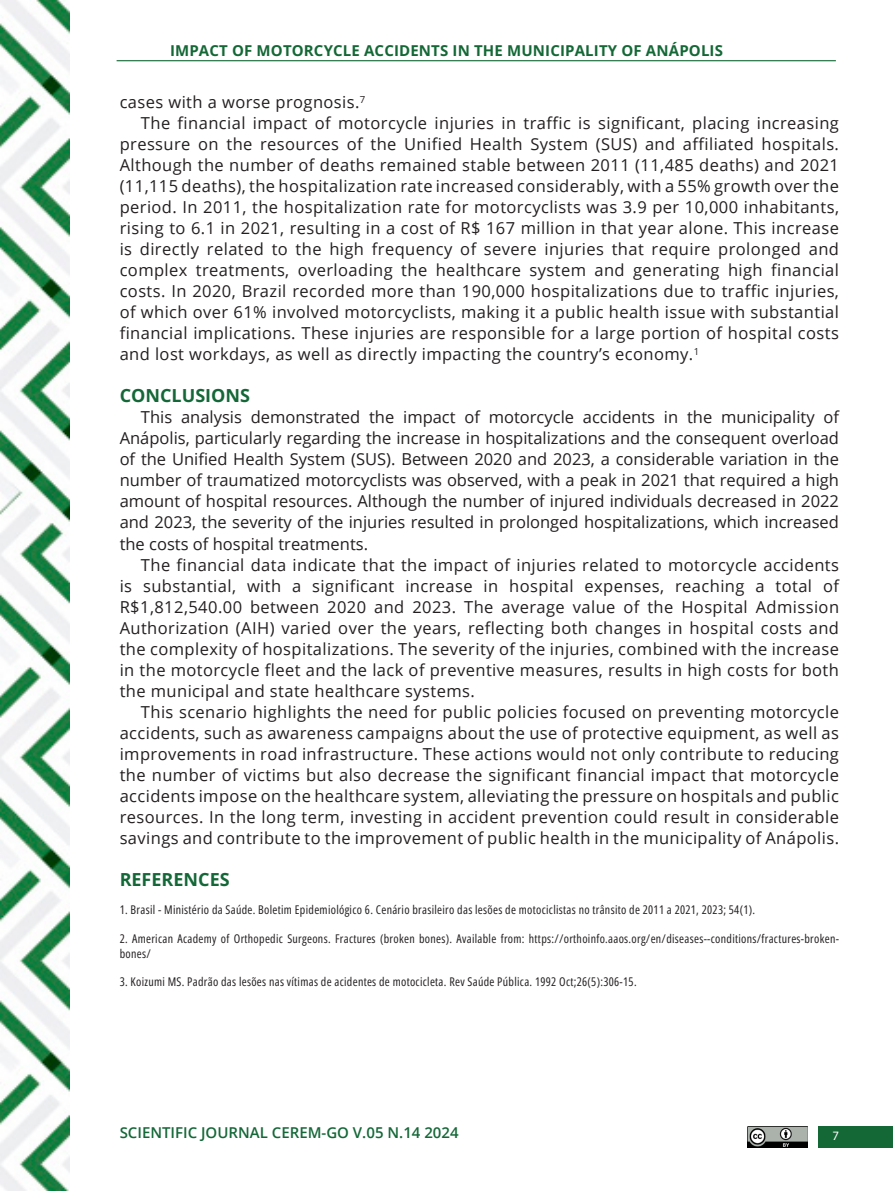
<style>
.page{position:relative;width:893px;height:1191px;background:#fff}
.page>*{position:absolute;margin:0;border:0;box-sizing:border-box;transform-origin:0 0}
.t1{font:700 18px "Open Sans";color:#146838}
.t2{font:18px "Myriad Arabic";color:#fff}
.t3{font:16.5px/21px "Open Sans";letter-spacing:.025em;color:#231f20;text-align:justify}
.t4{font:700 15px "Open Sans";letter-spacing:.01em;color:#146836}
.t5{font:600 15px "Open Sans";color:#146838}
.t6{font:12px/14.4px "Open Sans Condensed";letter-spacing:.025em;color:#231f20}
</style>
<div class="page">
<div style="left:818px;top:1126px;width:75px;height:21px;background:#146836"></div>
<img style="left:0;top:0;width:69px;height:1191px">
<img style="left:747px;top:1126px;width:60px;height:21px">
<hr style="left:117px;top:60px;width:719px;height:1px;background:#146836">
<p class="t4" style="left:170px;top:40px;width:554px">IMPACT OF MOTORCYCLE ACCIDENTS IN THE MUNICIPALITY OF ANÁPOLIS</p>
<p class="t3" style="left:120px;top:91px;width:247px">cases with a worse prognosis.<sup>7</sup></p>
<p class="t3" style="left:120px;top:112px;width:721px;text-indent:21px">The financial impact of motorcycle injuries in traffic is significant, placing increasing pressure on the resources of the Unified Health System (SUS) and affiliated hospitals.<br>Although the number of deaths remained stable between 2011 (11,485 deaths) and 2021 (11,115 deaths), the hospitalization rate increased considerably, with a 55% growth over the period. In 2011, the hospitalization rate for motorcyclists was 3.9 per 10,000 inhabitants, rising to 6.1 in 2021, resulting in a cost of R$ 167 million in that year alone. This increase is directly related to the high frequency of severe injuries that require prolonged and complex treatments, overloading the healthcare system and generating high financial costs. In 2020, Brazil recorded more than 190,000 hospitalizations due to traffic injuries, of which over 61% involved motorcyclists, making it a public health issue with substantial financial implications. These injuries are responsible for a large portion of hospital costs and lost workdays, as well as directly impacting the country’s economy.<sup>1</sup></p>
<p class="t1" style="left:120px;top:383px;width:132px">CONCLUSIONS</p>
<p class="t3" style="left:120px;top:406px;width:721px;text-indent:21px">This analysis demonstrated the impact of motorcycle accidents in the municipality of Anápolis, particularly regarding the increase in hospitalizations and the consequent overload of the Unified Health System (SUS). Between 2020 and 2023, a considerable variation in the number of traumatized motorcyclists was observed, with a peak in 2021 that required a high amount of hospital resources. Although the number of injured individuals decreased in 2022 and 2023, the severity of the injuries resulted in prolonged hospitalizations, which increased the costs of hospital treatments.</p>
<p class="t3" style="left:120px;top:553px;width:721px;text-indent:21px">The financial data indicate that the impact of injuries related to motorcycle accidents is substantial, with a significant increase in hospital expenses, reaching a total of R$1,812,540.00 between 2020 and 2023. The average value of the Hospital Admission Authorization (AIH) varied over the years, reflecting both changes in hospital costs and the complexity of hospitalizations. The severity of the injuries, combined with the increase in the motorcycle fleet and the lack of preventive measures, results in high costs for both the municipal and state healthcare systems.</p>
<p class="t3" style="left:120px;top:700px;width:721px;text-indent:21px">This scenario highlights the need for public policies focused on preventing motorcycle accidents, such as awareness campaigns about the use of protective equipment, as well as improvements in road infrastructure. These actions would not only contribute to reducing the number of victims but also decrease the significant financial impact that motorcycle accidents impose on the healthcare system, alleviating the pressure on hospitals and public resources. In the long term, investing in accident prevention could result in considerable savings and contribute to the improvement of public health in the municipality of Anápolis.</p>
<p class="t1" style="left:120px;top:866px;width:111px">REFERENCES</p>
<p class="t6" style="left:120px;top:902px;width:637px">1. Brasil - Ministério da Saúde. Boletim Epidemiológico 6. Cenário brasileiro das lesões de motociclistas no trânsito de 2011 a 2021, 2023; 54(1).</p>
<p class="t6" style="left:120px;top:931px;width:721px">2. American Academy of Orthopedic Surgeons. Fractures (broken bones). Available from: https://orthoinfo.aaos.org/en/diseases--conditions/fractures-broken&shy;bones/</p>
<p class="t6" style="left:120px;top:974px;width:518px">3. Koizumi MS. Padrão das lesões nas vítimas de acidentes de motocicleta. Rev Saúde Pública. 1992 Oct;26(5):306-15.</p>
<p class="t5" style="left:120px;top:1122px;width:340px">SCIENTIFIC JOURNAL CEREM-GO V.05 N.14 2024</p>
<p class="t2" style="left:832px;top:1123px;width:8px">7</p>
</div>
